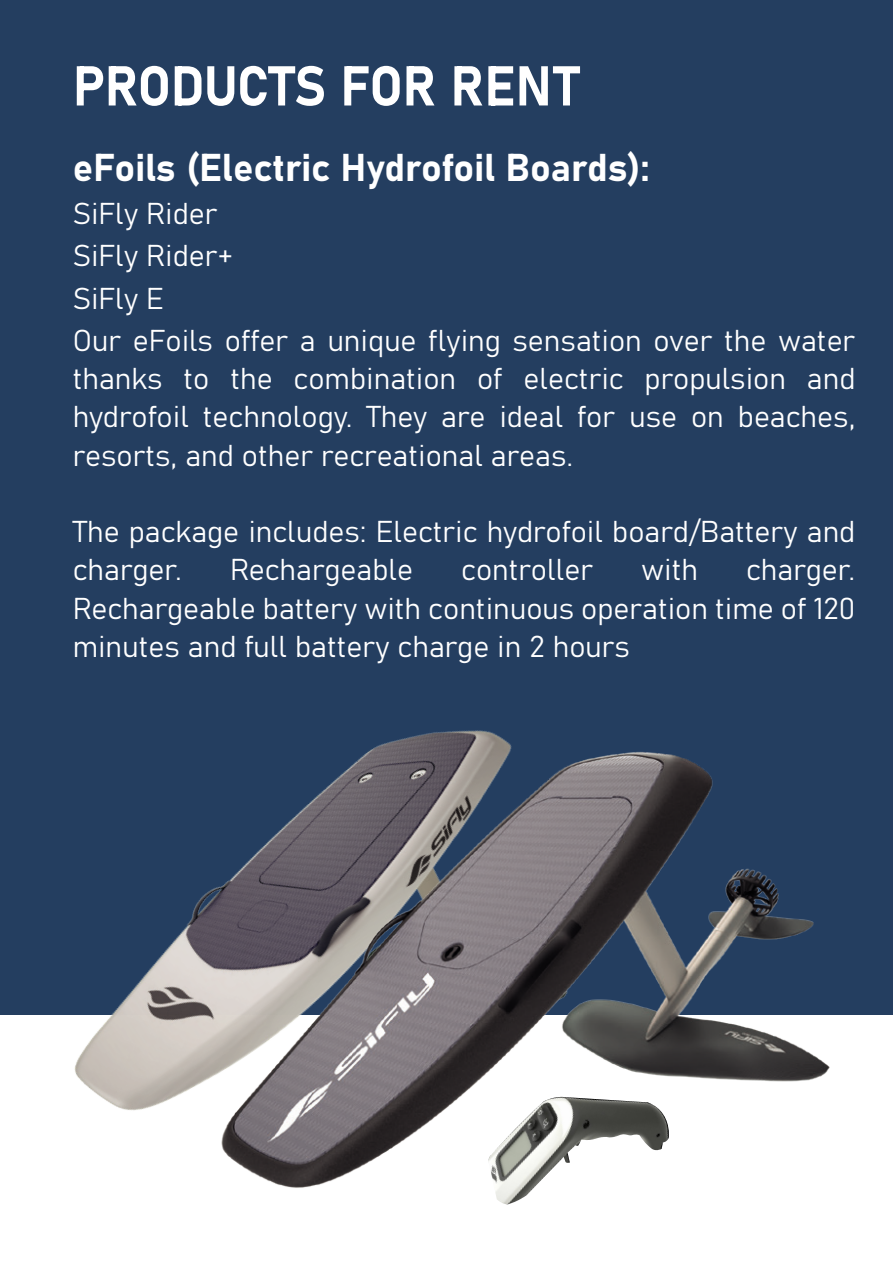
<style>
.page{position:relative;width:893px;height:1263px;background:#243e60}
.page>*{position:absolute;margin:0;border:0;box-sizing:border-box;transform-origin:0 0}
.t1{font:55.35px "Bahnschrift";letter-spacing:-.005em;color:#fff;scale:.94 1}
.t2{font:38.25px "Bahnschrift";color:#fff}
.t3{font:29.7px/38.2px "Bahnschrift";color:#fff}
</style>
<div class="page">
<div style="left:0;top:1015px;width:893px;height:248px;background:#fff"></div>
<img style="left:74px;top:730px;width:438px;height:475px">
<img style="left:215px;top:749px;width:615px;height:441px">
<img style="left:488px;top:1097px;width:182px;height:107px">
<h1 class="t1" style="left:73px;top:44px;width:540px">PRODUCTS FOR RENT</h1>
<p class="t2" style="left:73px;top:139px;width:578px">eFoils (Electric Hydrofoil Boards):</p>
<p class="t3" style="left:73px;top:190px;width:784px;line-height:42.3px">SiFly Rider<br>SiFly Rider+<br>SiFly E<br>Our eFoils offer a unique flying sensation over the water</p>
<p class="t3" style="left:73px;top:357px;width:784px;text-align:justify">thanks to the combination of electric propulsion and hydrofoil technology. They are ideal for use on beaches, resorts, and other recreational areas.</p>
<p class="t3" style="left:73px;top:510px;width:784px">The package includes: Electric hydrofoil board/Battery and charger.</p>
<p class="t3" style="left:73px;top:549px;width:784px;text-align:justify;text-indent:673px">charger.<br>Rechargeable battery with continuous operation time of 120 minutes and full battery charge in 2 hours</p>
<p class="t3" style="left:230px;top:549px;width:185px">Rechargeable</p>
<p class="t3" style="left:461px;top:549px;width:133px">controller</p>
<p class="t3" style="left:641px;top:549px;width:58px">with</p>
</div>
